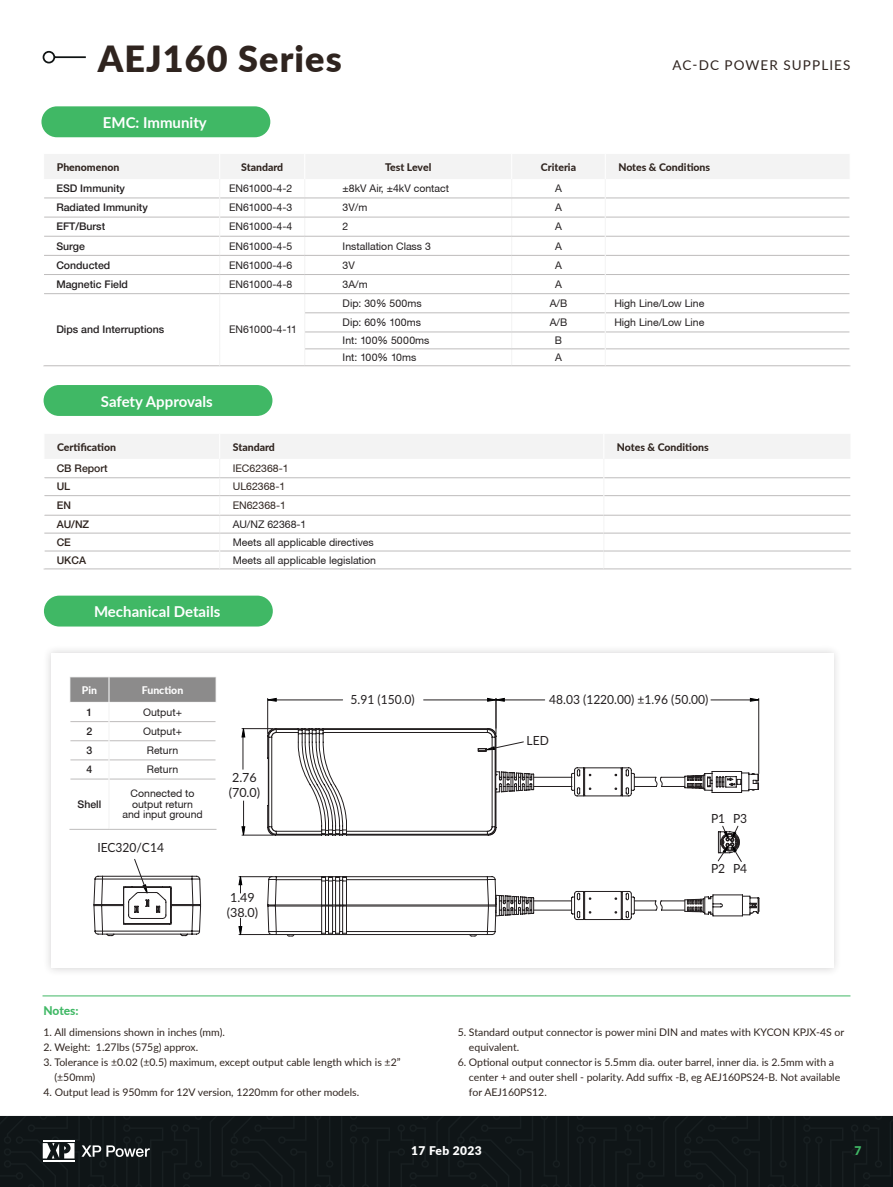
<style>
.page{position:relative;width:893px;height:1187px;background:#fff}
.page>*{position:absolute;margin:0;border:0;box-sizing:border-box;transform-origin:0 0}
.t1{font:900 36px "Lato";letter-spacing:.03em;color:#2f241f}
.t2{font:700 15px "Lato";color:#fff}
.t3{font:13.5px "Lato";letter-spacing:.08em;color:#2f241f}
.t4{font:12.6px "Lato";color:#231f20;scale:.96 1}
.t5{font:12.6px/15px "Lato";color:#231f20}
.t6{font:900 12px "Lato";letter-spacing:.03em;color:#fff}
.t7{font:800 12px "Lato";letter-spacing:-.005em;color:#40b865}
.t8{font:900 12px "Lato";color:#40b865}
.t9{font:10.5px/15px "Lato";color:#2f241f}
.t10{font:10.5px/10.5px "Helvetica Neue CE";color:#231f20;text-align:center}
.t11{font:500 10.5px "Helvetica Neue LT";color:#231f20}
.t12{font:800 10.5px "Lato";color:#2f241f}
.t13{font:10.5px "Helvetica Neue CE";color:#2f241f}
.t14{font:500 10.5px "Helvetica Neue LT";color:#2f241f}
.t15{font:800 10.5px "Lato";color:#fff}
</style>
<div class="page">
<div style="left:0;top:1114px;width:893px;height:72px;background:#f3f3f3"></div>
<svg style="left:43px;top:50px;width:43px;height:14px"></svg>
<div style="left:41px;top:106px;width:229px;height:31px;background:#40b865;border-radius:15px"></div>
<div style="left:44px;top:385px;width:228px;height:31px;background:#40b865;border-radius:15px"></div>
<hr style="left:44px;top:568px;width:176px;height:1px;background:#bebcbc">
<hr style="left:220px;top:568px;width:384px;height:1px;background:#bebcbc">
<hr style="left:604px;top:568px;width:247px;height:1px;background:#bebcbc">
<svg style="left:44px;top:434px;width:807px;height:118px"></svg>
<div style="left:44px;top:595px;width:229px;height:31px;background:#40b865;border-radius:15px"></div>
<div style="left:43px;top:644px;width:799px;height:332px;background:#231f20;opacity:.2"></div>
<div style="left:51px;top:653px;width:782px;height:314px;background:#fff"></div>
<hr style="left:267px;top:698px;width:1px;height:35px;background:#231f20">
<hr style="left:276px;top:699px;width:67px;height:1px;background:#231f20">
<hr style="left:424px;top:699px;width:66px;height:1px;background:#231f20">
<svg style="left:267px;top:698px;width:9px;height:3px"></svg>
<svg style="left:685px;top:770px;width:75px;height:146px"></svg>
<hr style="left:758px;top:698px;width:1px;height:75px;background:#231f20">
<hr style="left:496px;top:698px;width:1px;height:30px;background:#231f20">
<hr style="left:504px;top:699px;width:41px;height:1px;background:#231f20">
<hr style="left:711px;top:699px;width:40px;height:1px;background:#231f20">
<svg style="left:750px;top:698px;width:9px;height:3px"></svg>
<svg style="left:487px;top:698px;width:17px;height:3px"></svg>
<svg style="left:685px;top:770px;width:17px;height:140px"></svg>
<svg style="left:267px;top:727px;width:362px;height:209px"></svg>
<svg style="left:238px;top:766px;width:447px;height:154px"></svg>
<hr style="left:43px;top:995px;width:807px;height:1px;background:#40b865">
<hr style="left:220px;top:365px;width:85px;height:1px;background:#bebcbc">
<hr style="left:305px;top:365px;width:207px;height:1px;background:#bebcbc">
<hr style="left:512px;top:365px;width:93px;height:1px;background:#bebcbc">
<hr style="left:605px;top:365px;width:245px;height:1px;background:#bebcbc">
<hr style="left:43px;top:365px;width:177px;height:1px;background:#bebcbc">
<svg style="left:44px;top:154px;width:806px;height:196px"></svg>
<svg style="left:0;top:1116px;width:893px;height:70px"></svg>
<hr style="left:43px;top:1159px;width:31px;height:2px;background:#fff">
<div style="left:500px;top:812px;width:190px;height:75px;background:#fff"></div>
<svg style="left:70px;top:677px;width:147px;height:259px"></svg>
<hr style="left:109px;top:779px;width:1px;height:50px;background:#f3f3f3">
<hr style="left:69px;top:829px;width:40px;height:1px;background:#bebcbc">
<p class="t1" style="left:98px;top:31px;width:245px">AEJ160 Series</p>
<p class="t2" style="left:103px;top:111px;width:105px">EMC: Immunity</p>
<p class="t3" style="left:672px;top:55px;width:179px">AC-DC POWER SUPPLIES</p>
<p class="t12" style="left:57px;top:159px;width:64px">Phenomenon</p>
<p class="t12" style="left:241px;top:159px;width:44px">Standard</p>
<p class="t12" style="left:385px;top:159px;width:48px">Test Level</p>
<p class="t12" style="left:541px;top:159px;width:37px">Criteria</p>
<p class="t12" style="left:618px;top:159px;width:93px">Notes &amp; Conditions</p>
<p class="t11" style="left:56px;top:182px;width:70px">ESD Immunity</p>
<p class="t10" style="left:229px;top:183px;width:65px">EN61000-4-2</p>
<p class="t10" style="left:343px;top:183px;width:108px">±8kV Air, ±4kV contact</p>
<p class="t10" style="left:555px;top:183px;width:8px">A</p>
<p class="t11" style="left:56px;top:201px;width:93px">Radiated Immunity</p>
<p class="t10" style="left:229px;top:202px;width:65px">EN61000-4-3</p>
<p class="t10" style="left:343px;top:202px;width:26px">3V/m</p>
<p class="t10" style="left:555px;top:202px;width:8px">A</p>
<p class="t11" style="left:56px;top:220px;width:50px">EFT/Burst</p>
<p class="t10" style="left:229px;top:221px;width:65px">EN61000-4-4</p>
<p class="t10" style="left:343px;top:221px;width:7px">2</p>
<p class="t10" style="left:555px;top:221px;width:8px">A</p>
<p class="t11" style="left:56px;top:239px;width:30px">Surge</p>
<p class="t10" style="left:229px;top:241px;width:65px">EN61000-4-5</p>
<p class="t10" style="left:343px;top:241px;width:90px">Installation Class 3</p>
<p class="t10" style="left:555px;top:241px;width:8px">A</p>
<p class="t11" style="left:56px;top:259px;width:55px">Conducted</p>
<p class="t10" style="left:229px;top:260px;width:65px">EN61000-4-6</p>
<p class="t10" style="left:343px;top:260px;width:14px">3V</p>
<p class="t10" style="left:555px;top:260px;width:8px">A</p>
<p class="t11" style="left:56px;top:278px;width:73px">Magnetic Field</p>
<p class="t10" style="left:229px;top:279px;width:65px">EN61000-4-8</p>
<p class="t10" style="left:343px;top:279px;width:27px">3A/m</p>
<p class="t10" style="left:555px;top:279px;width:8px">A</p>
<p class="t11" style="left:56px;top:323px;width:109px">Dips and Interruptions</p>
<p class="t10" style="left:229px;top:324px;width:70px">EN61000-4-11</p>
<p class="t10" style="left:343px;top:298px;width:81px">Dip: 30% 500ms</p>
<p class="t10" style="left:550px;top:298px;width:19px">A/B</p>
<p class="t10" style="left:614px;top:298px;width:92px">High Line/Low Line</p>
<p class="t10" style="left:343px;top:317px;width:80px">Dip: 60% 100ms</p>
<p class="t10" style="left:550px;top:317px;width:19px">A/B</p>
<p class="t10" style="left:614px;top:317px;width:92px">High Line/Low Line</p>
<p class="t10" style="left:343px;top:335px;width:88px">Int: 100% 5000ms</p>
<p class="t10" style="left:555px;top:335px;width:9px">B</p>
<p class="t10" style="left:343px;top:352px;width:75px">Int: 100% 10ms</p>
<p class="t10" style="left:555px;top:352px;width:8px">A</p>
<p class="t2" style="left:101px;top:390px;width:113px">Safety Approvals</p>
<p class="t12" style="left:57px;top:439px;width:60px">Certification</p>
<p class="t12" style="left:233px;top:439px;width:44px">Standard</p>
<p class="t12" style="left:617px;top:439px;width:93px">Notes &amp; Conditions</p>
<p class="t14" style="left:57px;top:462px;width:52px">CB Report</p>
<p class="t13" style="left:233px;top:462px;width:57px">IEC62368-1</p>
<p class="t14" style="left:57px;top:480px;width:15px">UL</p>
<p class="t13" style="left:233px;top:480px;width:54px">UL62368-1</p>
<p class="t14" style="left:57px;top:499px;width:16px">EN</p>
<p class="t13" style="left:233px;top:499px;width:55px">EN62368-1</p>
<p class="t14" style="left:57px;top:518px;width:34px">AU/NZ</p>
<p class="t10" style="left:233px;top:519px;width:75px">AU/NZ 62368-1</p>
<p class="t14" style="left:57px;top:535px;width:16px">CE</p>
<p class="t10" style="left:233px;top:537px;width:142px">Meets all applicable directives</p>
<p class="t14" style="left:57px;top:553px;width:31px">UKCA</p>
<p class="t10" style="left:233px;top:554px;width:145px">Meets all applicable legislation</p>
<p class="t2" style="left:94px;top:600px;width:128px">Mechanical Details</p>
<p class="t15" style="left:82px;top:682px;width:17px">Pin</p>
<p class="t15" style="left:142px;top:682px;width:43px">Function</p>
<p class="t11" style="left:86px;top:705px;width:7px">1</p>
<p class="t10" style="left:143px;top:706px;width:40px">Output+</p>
<p class="t11" style="left:86px;top:725px;width:7px">2</p>
<p class="t10" style="left:143px;top:726px;width:40px">Output+</p>
<p class="t11" style="left:86px;top:744px;width:7px">3</p>
<p class="t10" style="left:147px;top:745px;width:33px">Return</p>
<p class="t11" style="left:86px;top:763px;width:7px">4</p>
<p class="t10" style="left:147px;top:764px;width:33px">Return</p>
<p class="t11" style="left:78px;top:797px;width:25px">Shell</p>
<p class="t10" style="left:122px;top:788px;width:82px">Connected to output return and input ground</p>
<p class="t4" style="left:97px;top:838px;width:71px">IEC320/C14</p>
<p class="t5" style="left:229px;top:769px;width:33px">2.76 (70.0)</p>
<p class="t7" style="left:43px;top:1002px;width:37px">Notes:</p>
<p class="t5" style="left:227px;top:889px;width:33px">1.49 (38.0)</p>
<p class="t4" style="left:351px;top:690px;width:68px">5.91 (150.0)</p>
<p class="t4" style="left:549px;top:690px;width:167px">48.03 (1220.00) ±1.96 (50.00)</p>
<p class="t4" style="left:527px;top:731px;width:25px">LED</p>
<p class="t4" style="left:711px;top:809px;width:39px">P1 P3</p>
<p class="t4" style="left:711px;top:859px;width:39px">P2 P4</p>
<p class="t9" style="left:43px;top:1024px;width:183px">1. All dimensions shown in inches (mm).</p>
<p class="t9" style="left:43px;top:1039px;width:156px">2. Weight: 1.27lbs (575g) approx.</p>
<p class="t9" style="left:54px;top:1054px;width:348px;text-indent:-11px">3. Tolerance is ±0.02 (±0.5) maximum, except output cable length which is ±2” (±50mm)</p>
<p class="t9" style="left:43px;top:1084px;width:317px">4. Output lead is 950mm for 12V version, 1220mm for other models.</p>
<p class="t9" style="left:469px;top:1024px;width:377px;text-indent:-11px">5. Standard output connector is power mini DIN and mates with KYCON KPJX-4S or equivalent.</p>
<p class="t9" style="left:469px;top:1054px;width:373px;text-indent:-11px">6. Optional output connector is 5.5mm dia. outer barrel, inner dia. is 2.5mm with a center + and outer shell - polarity. Add suffix -B, eg AEJ160PS24-B. Not available for AEJ160PS12.</p>
<p class="t8" style="left:854px;top:1140px;width:8px">5</p>
<p class="t6" style="left:411px;top:1141px;width:72px">17 Feb 2023</p>
<p class="t8" style="left:854px;top:1141px;width:8px">7</p>
</div>
